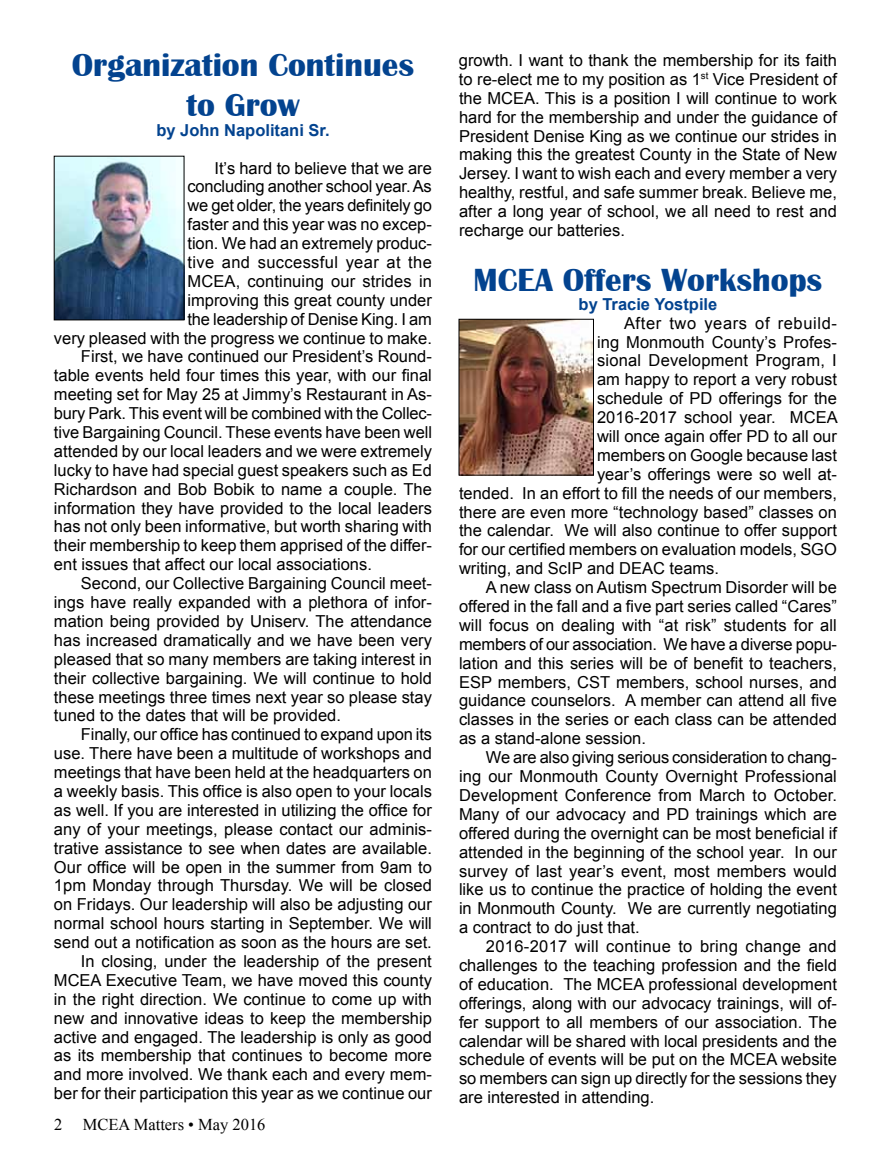
<style>
.page{position:relative;width:891px;height:1161px;background:#fff}
.page>*{position:absolute;margin:0;border:0;box-sizing:border-box;transform-origin:0 0}
.t1{font:700 33px/39.6px "Britannic";color:#03438f;text-align:center}
.t2{font:16.5px/18.9px "Arial";color:#000;text-align:justify}
.t3{font:16.5px "Arial";letter-spacing:.02em;color:#000}
.t4{font:700 16.5px "Arial";color:#03438f}
.t5{font:16.5px "Arial";letter-spacing:.035em;color:#000}
.t6{font:16.5px "Times New Roman";color:#000}
</style>
<div class="page">
<img style="left:56px;top:158px;width:126px;height:160px">
<div style="left:54px;top:156px;width:130px;height:164px;border:1px solid #000"></div>
<img style="left:461px;top:321px;width:131px;height:152px">
<div style="left:459px;top:319px;width:135px;height:156px;border:1px solid #000"></div>
<h1 class="t1" style="left:72px;top:48px;width:344px">Organization Continues to Grow</h1>
<p class="t4" style="left:156px;top:119px;width:175px">by John Napolitani Sr.</p>
<p class="t2" style="left:214px;top:160px;width:219px">It’s hard to believe that we are</p>
<p class="t2" style="left:187px;top:179px;width:246px">concluding another school year. As</p>
<p class="t2" style="left:187px;top:196px;width:246px">we get older, the years definitely go</p>
<p class="t2" style="left:187px;top:216px;width:246px">faster and this year was no excep-</p>
<p class="t2" style="left:187px;top:235px;width:246px">tion. We had an extremely produc-</p>
<p class="t3" style="left:187px;top:256px;width:246px">tive and successful year at the</p>
<p class="t2" style="left:187px;top:273px;width:246px">MCEA, continuing our strides in</p>
<p class="t2" style="left:187px;top:292px;width:246px">improving this great county under</p>
<p class="t2" style="left:187px;top:311px;width:246px">the leadership of Denise King. I am</p>
<p class="t2" style="left:54px;top:330px;width:379px">very pleased with the progress we continue to make.</p>
<p class="t2" style="left:81px;top:349px;width:353px">First, we have continued our President’s Round-</p>
<p class="t2" style="left:54px;top:366px;width:379px">table events held four times this year, with our final</p>
<p class="t2" style="left:54px;top:387px;width:379px">meeting set for May 25 at Jimmy’s Restaurant in As-</p>
<p class="t2" style="left:54px;top:405px;width:379px">bury Park. This event will be combined with the Collec-</p>
<p class="t2" style="left:54px;top:424px;width:380px">tive Bargaining Council. These events have been well</p>
<p class="t2" style="left:54px;top:443px;width:380px">attended by our local leaders and we were extremely</p>
<p class="t2" style="left:54px;top:462px;width:379px">lucky to have had special guest speakers such as Ed</p>
<p class="t2" style="left:54px;top:481px;width:379px">Richardson and Bob Bobik to name a couple. The</p>
<p class="t2" style="left:54px;top:500px;width:379px">information they have provided to the local leaders</p>
<p class="t2" style="left:54px;top:519px;width:379px">has not only been informative, but worth sharing with</p>
<p class="t2" style="left:54px;top:538px;width:379px">their membership to keep them apprised of the differ-</p>
<p class="t2" style="left:54px;top:557px;width:319px">ent issues that affect our local associations.</p>
<p class="t2" style="left:81px;top:575px;width:352px">Second, our Collective Bargaining Council meet-</p>
<p class="t2" style="left:54px;top:594px;width:379px">ings have really expanded with a plethora of infor-</p>
<p class="t2" style="left:54px;top:613px;width:379px">mation being provided by Uniserv. The attendance</p>
<p class="t2" style="left:54px;top:632px;width:379px">has increased dramatically and we have been very</p>
<p class="t2" style="left:54px;top:651px;width:380px">pleased that so many members are taking interest in</p>
<p class="t2" style="left:54px;top:670px;width:379px">their collective bargaining. We will continue to hold</p>
<p class="t2" style="left:54px;top:689px;width:379px">these meetings three times next year so please stay</p>
<p class="t2" style="left:54px;top:708px;width:289px">tuned to the dates that will be provided.</p>
<p class="t2" style="left:81px;top:725px;width:353px">Finally, our office has continued to expand upon its</p>
<p class="t2" style="left:54px;top:745px;width:379px">use. There have been a multitude of workshops and</p>
<p class="t2" style="left:54px;top:764px;width:379px">meetings that have been held at the headquarters on</p>
<p class="t2" style="left:54px;top:782px;width:380px">a weekly basis. This office is also open to your locals</p>
<p class="t2" style="left:54px;top:801px;width:380px">as well. If you are interested in utilizing the office for</p>
<p class="t2" style="left:54px;top:821px;width:379px">any of your meetings, please contact our adminis-</p>
<p class="t2" style="left:54px;top:840px;width:379px">trative assistance to see when dates are available.</p>
<p class="t2" style="left:54px;top:857px;width:379px">Our office will be open in the summer from 9am to</p>
<p class="t2" style="left:54px;top:878px;width:379px">1pm Monday through Thursday. We will be closed</p>
<p class="t2" style="left:54px;top:897px;width:379px">on Fridays. Our leadership will also be adjusting our</p>
<p class="t2" style="left:54px;top:916px;width:379px">normal school hours starting in September. We will</p>
<p class="t2" style="left:54px;top:933px;width:379px">send out a notification as soon as the hours are set.</p>
<p class="t2" style="left:81px;top:953px;width:352px">In closing, under the leadership of the present</p>
<p class="t2" style="left:54px;top:972px;width:379px">MCEA Executive Team, we have moved this county</p>
<p class="t2" style="left:54px;top:991px;width:379px">in the right direction. We continue to come up with</p>
<p class="t2" style="left:54px;top:1010px;width:379px">new and innovative ideas to keep the membership</p>
<p class="t2" style="left:54px;top:1029px;width:379px">active and engaged. The leadership is only as good</p>
<p class="t2" style="left:54px;top:1048px;width:379px">as its membership that continues to become more</p>
<p class="t2" style="left:54px;top:1067px;width:379px">and more involved. We thank each and every mem-</p>
<p class="t2" style="left:54px;top:1086px;width:379px">ber for their participation this year as we continue our</p>
<p class="t6" style="left:54px;top:1114px;width:10px">2</p>
<p class="t6" style="left:83px;top:1114px;width:184px">MCEA Matters • May 2016</p>
<p class="t2" style="left:459px;top:52px;width:380px">growth. I want to thank the membership for its faith to re-elect me to my position as 1<sup>st</sup> Vice President of the MCEA. This is a position I will continue to work hard for the membership and under the guidance of President Denise King as we continue our strides in making this the greatest County in the State of New Jersey. I want to wish each and every member a very healthy, restful, and safe summer break. Believe me, after a long year of school, we all need to rest and recharge our batteries.</p>
<h1 class="t1" style="left:474px;top:263px;width:350px">MCEA Offers Workshops</h1>
<p class="t4" style="left:579px;top:293px;width:140px">by Tracie Yostpile</p>
<p class="t5" style="left:624px;top:317px;width:214px">After two years of rebuild-</p>
<p class="t2" style="left:597px;top:334px;width:241px">ing Monmouth County’s Profes-</p>
<p class="t2" style="left:597px;top:353px;width:241px">sional Development Program, I</p>
<p class="t2" style="left:597px;top:372px;width:242px">am happy to report a very robust</p>
<p class="t2" style="left:597px;top:390px;width:241px">schedule of PD offerings for the</p>
<p class="t2" style="left:597px;top:409px;width:242px">2016-2017 school year. MCEA</p>
<p class="t2" style="left:597px;top:428px;width:241px">will once again offer PD to all our</p>
<p class="t2" style="left:597px;top:447px;width:242px">members on Google because last</p>
<p class="t2" style="left:597px;top:466px;width:241px">year’s offerings were so well at-</p>
<p class="t2" style="left:459px;top:484px;width:379px">tended. In an effort to fill the needs of our members,</p>
<p class="t2" style="left:459px;top:504px;width:379px">there are even more “technology based” classes on</p>
<p class="t2" style="left:459px;top:523px;width:379px">the calendar. We will also continue to offer support</p>
<p class="t2" style="left:459px;top:540px;width:379px">for our certified members on evaluation models, SGO</p>
<p class="t2" style="left:459px;top:561px;width:262px">writing, and ScIP and DEAC teams.</p>
<p class="t2" style="left:486px;top:579px;width:353px">A new class on Autism Spectrum Disorder will be</p>
<p class="t2" style="left:459px;top:597px;width:379px">offered in the fall and a five part series called “Cares”</p>
<p class="t2" style="left:459px;top:617px;width:379px">will focus on dealing with “at risk” students for all</p>
<p class="t2" style="left:459px;top:636px;width:379px">members of our association. We have a diverse popu-</p>
<p class="t2" style="left:459px;top:654px;width:379px">lation and this series will be of benefit to teachers,</p>
<p class="t2" style="left:459px;top:674px;width:379px">ESP members, CST members, school nurses, and</p>
<p class="t2" style="left:459px;top:691px;width:379px">guidance counselors. A member can attend all five</p>
<p class="t2" style="left:459px;top:712px;width:380px">classes in the series or each class can be attended</p>
<p class="t2" style="left:459px;top:731px;width:189px">as a stand-alone session.</p>
<p class="t2" style="left:486px;top:749px;width:353px">We are also giving serious consideration to chang-</p>
<p class="t2" style="left:459px;top:768px;width:379px">ing our Monmouth County Overnight Professional</p>
<p class="t2" style="left:459px;top:787px;width:380px">Development Conference from March to October.</p>
<p class="t2" style="left:459px;top:806px;width:379px">Many of our advocacy and PD trainings which are</p>
<p class="t2" style="left:459px;top:824px;width:379px">offered during the overnight can be most beneficial if</p>
<p class="t2" style="left:459px;top:844px;width:379px">attended in the beginning of the school year. In our</p>
<p class="t2" style="left:459px;top:863px;width:379px">survey of last year’s event, most members would</p>
<p class="t2" style="left:459px;top:882px;width:379px">like us to continue the practice of holding the event</p>
<p class="t2" style="left:459px;top:901px;width:379px">in Monmouth County. We are currently negotiating</p>
<p class="t2" style="left:459px;top:919px;width:182px">a contract to do just that.</p>
<p class="t3" style="left:486px;top:940px;width:352px">2016-2017 will continue to bring change and</p>
<p class="t2" style="left:459px;top:956px;width:379px">challenges to the teaching profession and the field</p>
<p class="t2" style="left:459px;top:976px;width:379px">of education. The MCEA professional development</p>
<p class="t2" style="left:459px;top:995px;width:380px">offerings, along with our advocacy trainings, will of-</p>
<p class="t2" style="left:459px;top:1014px;width:379px">fer support to all members of our association. The</p>
<p class="t2" style="left:459px;top:1033px;width:379px">calendar will be shared with local presidents and the</p>
<p class="t2" style="left:459px;top:1052px;width:380px">schedule of events will be put on the MCEA website</p>
<p class="t2" style="left:459px;top:1071px;width:379px">so members can sign up directly for the sessions they</p>
<p class="t2" style="left:459px;top:1089px;width:197px">are interested in attending.</p>
</div>
